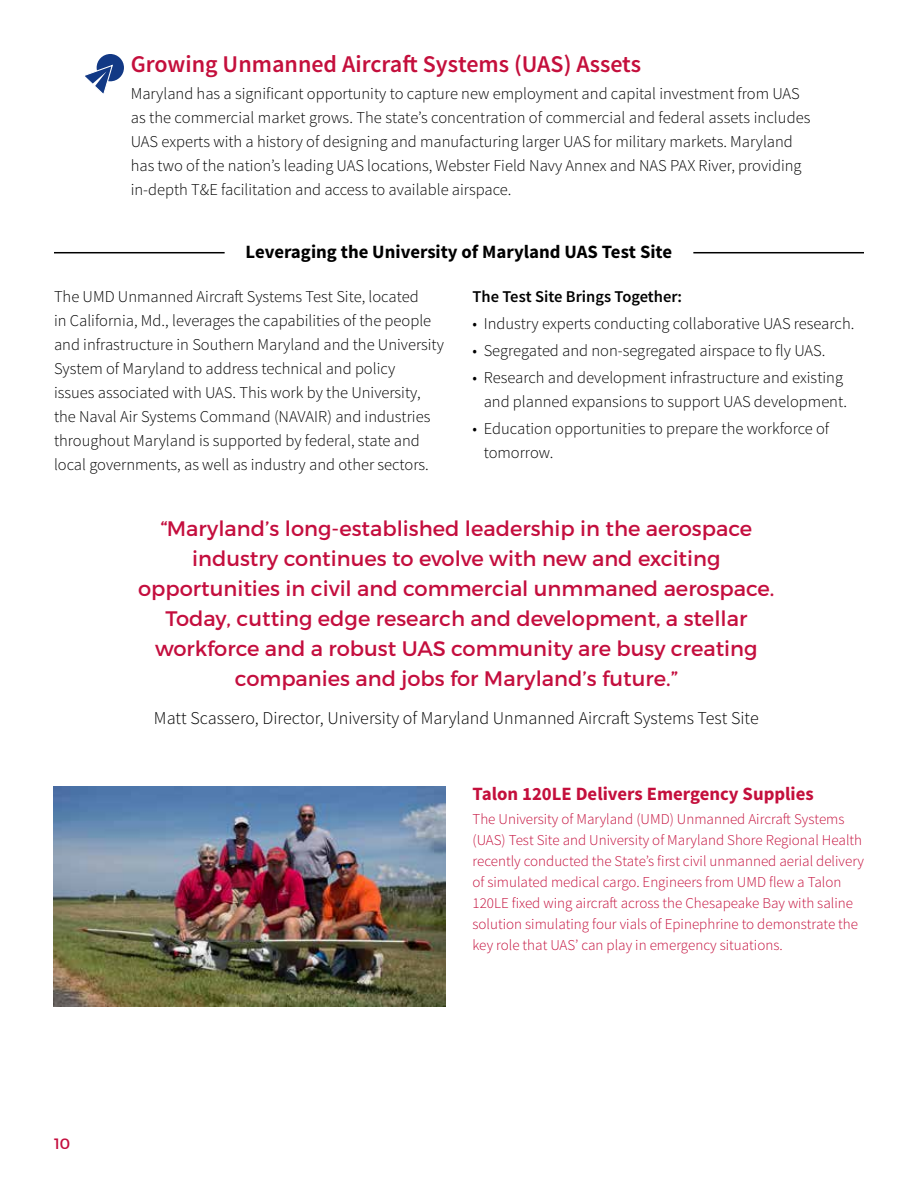
<style>
.page{position:relative;width:918px;height:1188px;background:#fff}
.page>*{position:absolute;margin:0;border:0;box-sizing:border-box;transform-origin:0 0}
.t1{font:600 24px "Source Sans Pro";color:#c40f3c}
.t2{font:21px/30px "Montserrat";color:#c40e3e;text-align:center}
.t3{font:700 18.75px "Source Sans Pro";color:#000}
.t4{font:700 18.75px "Source Sans Pro";color:#c40f3c}
.t5{font:300 18px "Source Sans Pro";color:#000}
.t6{font:300 16.5px/24px "Source Sans Pro";color:#000}
.t7{font:600 16.5px "Source Sans Pro";color:#000}
.t8{font:300 15px/21px "Source Sans Pro";color:#c40f3c}
.t9{font:15px "Montserrat";color:#c40e3e}
</style>
<div class="page">
<div style="left:97px;top:54px;width:27px;height:27px;background:#123985;border-radius:50%"></div>
<svg style="left:85px;top:64px;width:29px;height:30px"></svg>
<img style="left:54px;top:786px;width:392px;height:221px">
<hr style="left:54px;top:252px;width:171px;height:1px;background:#000">
<hr style="left:693px;top:252px;width:171px;height:1px;background:#000">
<h1 class="t1" style="left:131px;top:49px;width:512px">Growing Unmanned Aircraft Systems (UAS) Assets</h1>
<p class="t6" style="left:131px;top:82px;width:681px">Maryland has a significant opportunity to capture new employment and capital investment from UAS as the commercial market grows. The state’s concentration of commercial and federal assets includes UAS experts with a history of designing and manufacturing larger UAS for military markets. Maryland has two of the nation’s leading UAS locations, Webster Field Navy Annex and NAS PAX River, providing in-depth T&amp;E facilitation and access to available airspace.</p>
<p class="t3" style="left:246px;top:240px;width:428px">Leveraging the University of Maryland UAS Test Site</p>
<p class="t6" style="left:54px;top:284px;width:391px">The UMD Unmanned Aircraft Systems Test Site, located<br>in California, Md., leverages the capabilities of the people and infrastructure in Southern Maryland and the University System of Maryland to address technical and policy<br>issues associated with UAS. This work by the University, the Naval Air Systems Command (NAVAIR) and industries throughout Maryland is supported by federal, state and local governments, as well as industry and other sectors.</p>
<p class="t7" style="left:473px;top:286px;width:211px">The Test Site Brings Together:</p>
<p class="t6" style="left:473px;top:311px;width:383px">• Industry experts conducting collaborative UAS research.</p>
<p class="t6" style="left:473px;top:338px;width:354px">• Segregated and non-segregated airspace to fly UAS.</p>
<p class="t6" style="left:473px;top:365px;width:376px;text-align:right">• Research and development infrastructure and existing and planned expansions to support UAS development.</p>
<p class="t6" style="left:484px;top:416px;width:347px;text-indent:-11px">• Education opportunities to prepare the workforce of tomorrow.</p>
<p class="t2" style="left:138px;top:514px;width:638px">“Maryland’s long-established leadership in the aerospace industry continues to evolve with new and exciting opportunities in civil and commercial unmmaned aerospace.<br>Today, cutting edge research and development, a stellar workforce and a robust UAS community are busy creating companies and jobs for Maryland’s future.”</p>
<p class="t5" style="left:154px;top:707px;width:606px">Matt Scassero, Director, University of Maryland Unmanned Aircraft Systems Test Site</p>
<p class="t9" style="left:54px;top:1134px;width:18px">10</p>
<p class="t4" style="left:472px;top:782px;width:343px">Talon 120LE Delivers Emergency Supplies</p>
<p class="t8" style="left:472px;top:809px;width:393px">The University of Maryland (UMD) Unmanned Aircraft Systems (UAS) Test Site and University of Maryland Shore Regional Health recently conducted the State’s first civil unmanned aerial delivery of simulated medical cargo. Engineers from UMD flew a Talon 120LE fixed wing aircraft across the Chesapeake Bay with saline solution simulating four vials of Epinephrine to demonstrate the key role that UAS’ can play in emergency situations.</p>
</div>
